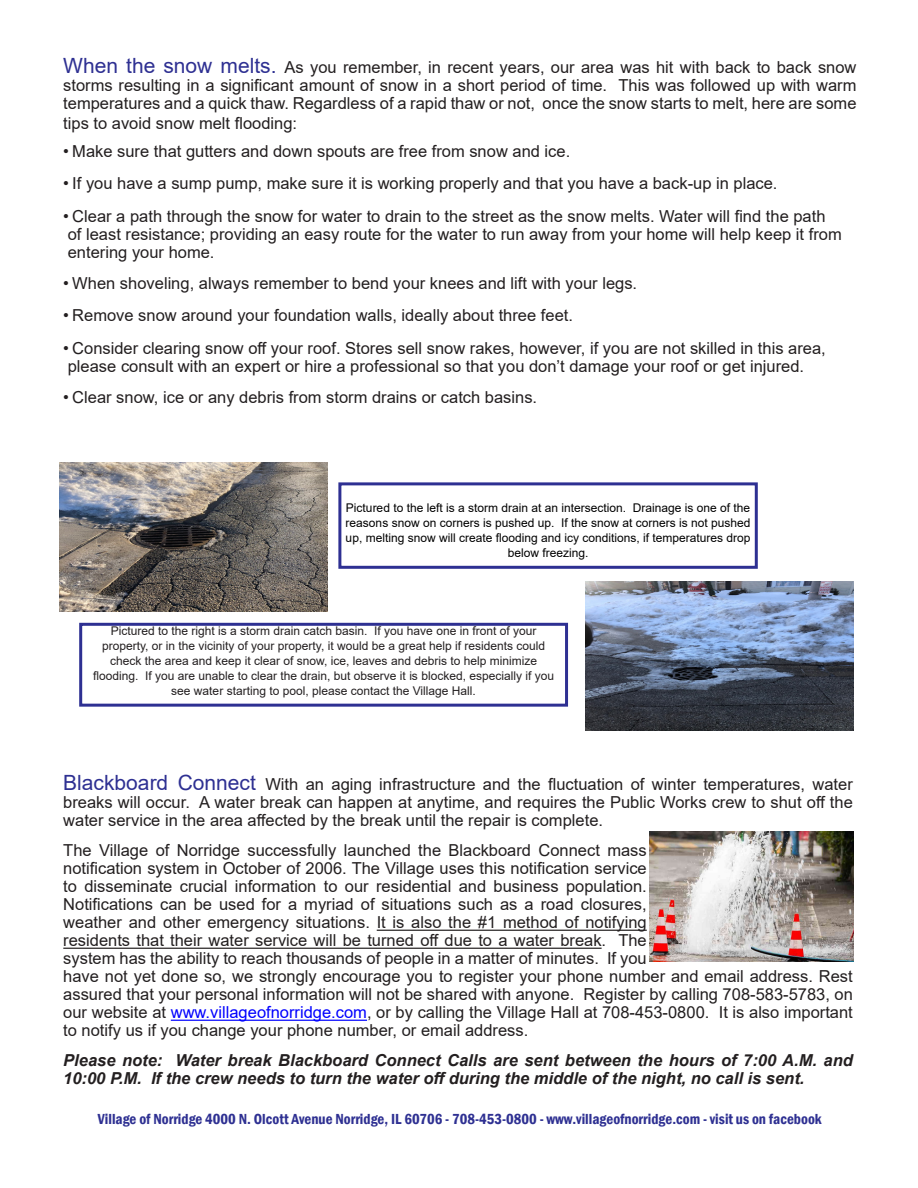
<style>
.page{position:relative;width:918px;height:1188px;background:#fff}
.page>*{position:absolute;margin:0;border:0;box-sizing:border-box;transform-origin:0 0}
.Body_Headings{font:16.5px/18px "Arial";color:#231f20}
.Body{font:italic 700 16.5px/18px "Arial";color:#231f20}
.t1{font:600 condensed 15px "Franklin Gothic";color:#2e3092}
.Body_-_Font_8{font:12px/15px "Arial";color:#231f20;text-align:center}
.Body_-_Font_8-2{font:12px/15px "Arial";color:#000;text-align:center}
.s1{font-size:21px;color:#2e3092}
.s2{color:#00f}
</style>
<div class="page">
<img style="left:585px;top:581px;width:268px;height:150px">
<img style="left:59px;top:463px;width:269px;height:149px">
<div style="left:338px;top:482px;width:420px;height:87px;border:3px solid #2e3092"></div>
<div style="left:79px;top:623px;width:489px;height:84px;border:3px solid #2e3092"></div>
<hr style="left:377px;top:930px;width:270px;height:1px;background:#231f20">
<hr style="left:63px;top:948px;width:539px;height:1px;background:#231f20">
<hr style="left:171px;top:1020px;width:196px;height:1px;background:#00f">
<img style="left:650px;top:832px;width:203px;height:129px">
<p class="Body_Headings" style="left:63px;top:58px;width:795px;text-align:justify"><span class="s1">When the snow melts.</span> As you remember, in recent years, our area was hit with back to back snow storms resulting in a significant amount of snow in a short period of time. This was followed up with warm temperatures and a quick thaw. Regardless of a rapid thaw or not, once the snow starts to melt, here are some</p>
<p class="Body_Headings" style="left:63px;top:114px;width:235px">tips to avoid snow melt flooding:</p>
<p class="Body_Headings" style="left:63px;top:142px;width:508px">• Make sure that gutters and down spouts are free from snow and ice.</p>
<p class="Body_Headings" style="left:63px;top:174px;width:716px">• If you have a sump pump, make sure it is working properly and that you have a back-up in place.</p>
<p class="Body_Headings" style="left:63px;top:207px;width:780px">• Clear a path through the snow for water to drain to the street as the snow melts. Water will find the path of least resistance; providing an easy route for the water to run away from your home will help keep it from entering your home.</p>
<p class="Body_Headings" style="left:63px;top:274px;width:575px">• When shoveling, always remember to bend your knees and lift with your legs.</p>
<p class="Body_Headings" style="left:63px;top:306px;width:511px">• Remove snow around your foundation walls, ideally about three feet.</p>
<p class="Body_Headings" style="left:63px;top:339px;width:764px">• Consider clearing snow off your roof. Stores sell snow rakes, however, if you are not skilled in this area, please consult with an expert or hire a professional so that you don’t damage your roof or get injured.</p>
<p class="Body_Headings" style="left:63px;top:388px;width:475px">• Clear snow, ice or any debris from storm drains or catch basins.</p>
<p class="Body_-_Font_8-2" style="left:346px;top:501px;width:406px">Pictured to the left is a storm drain at an intersection. Drainage is one of the reasons snow on corners is pushed up. If the snow at corners is not pushed up, melting snow will create flooding and icy conditions, if temperatures drop below freezing.</p>
<p class="Body_-_Font_8" style="left:93px;top:623px;width:462px">Pictured to the right is a storm drain catch basin. If you have one in front of your property, or in the vicinity of your property, it would be a great help if residents could check the area and keep it clear of snow, ice, leaves and debris to help minimize flooding. If you are unable to clear the drain, but observe it is blocked, especially if you see water starting to pool, please contact the Village Hall.</p>
<p class="Body_Headings" style="left:63px;top:776px;width:791px;text-align:justify"><span class="s1">Blackboard Connect</span> With an aging infrastructure and the fluctuation of winter temperatures, water breaks will occur. A water break can happen at anytime, and requires the Public Works crew to shut off the water service in the area affected by the break until the repair is complete.</p>
<p class="Body_Headings" style="left:63px;top:842px;width:791px">The Village of Norridge successfully launched the Blackboard Connect mass<br>notification system in October of 2006. The Village uses this notification service<br>to disseminate crucial information to our residential and business population.<br>Notifications can be used for a myriad of situations such as a road closures,<br>weather and other emergency situations. It is also the #1 method of notifying<br>residents that their water service will be turned off due to a water break. The<br>system has the ability to reach thousands of people in a matter of minutes. If you<br>have not yet done so, we strongly encourage you to register your phone number and email address. Rest assured that your personal information will not be shared with anyone. Register by calling 708-583-5783, on our website at <span class="s2">www.villageofnorridge.com</span>, or by calling the Village Hall at 708-453-0800. It is also important to notify us if you change your phone number, or email address.</p>
<p class="Body" style="left:63px;top:1052px;width:791px">Please note: Water break Blackboard Connect Calls are sent between the hours of 7:00 A.M. and<br>10:00 P.M. If the crew needs to turn the water off during the middle of the night, no call is sent.</p>
<p class="t1" style="left:98px;top:1109px;width:725px">Village of Norridge 4000 N. Olcott Avenue Norridge, IL 60706 - 708-453-0800 - www.villageofnorridge.com - visit us on facebook</p>
</div>
